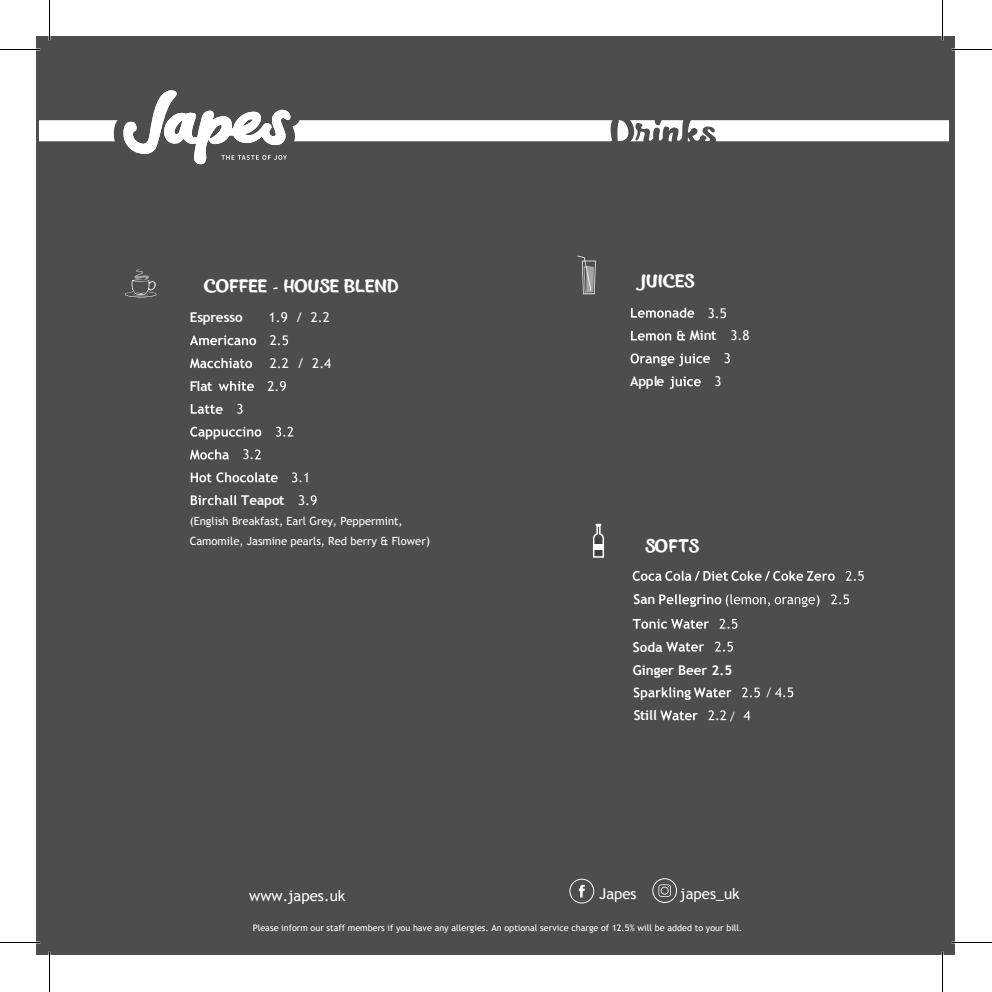
<style>
.page{position:relative;width:992px;height:992px;background:#fff}
.page>*{position:absolute;margin:0;border:0;box-sizing:border-box;transform-origin:0 0}
.t1{font:17.7px "Kitten Slant";color:#fff}
.t2{font:15px "Trebuchet MS";letter-spacing:-.005em;color:#fff}
.t3{font:700 13.5px/23.1px "Trebuchet MS";letter-spacing:-.005em;color:#fff}
.t4{font:13.5px/22.8px "Trebuchet MS";color:#fff}
.t5{font:13.5px "Myriad Pro";color:#fff}
.t6{font:11.25px/19.8px "Trebuchet MS";letter-spacing:-.005em;color:#fff}
.t7{font:9px "Trebuchet MS";color:#fff}
.s1{font-weight:400}
.s2{font-size:12px}
</style>
<div class="page">
<div style="left:37px;top:37px;width:918px;height:918px;background:#4c4d4e"></div>
<svg style="left:652px;top:878px;width:25px;height:25px"></svg>
<svg style="left:569px;top:879px;width:25px;height:24px"></svg>
<svg style="left:39px;top:90px;width:910px;height:75px"></svg>
<svg style="left:633px;top:571px;width:202px;height:10px"></svg>
<svg style="left:846px;top:571px;width:18px;height:10px"></svg>
<svg style="left:659px;top:594px;width:160px;height:13px"></svg>
<svg style="left:831px;top:594px;width:18px;height:10px"></svg>
<svg style="left:633px;top:619px;width:76px;height:10px"></svg>
<svg style="left:719px;top:619px;width:18px;height:10px"></svg>
<svg style="left:666px;top:642px;width:38px;height:10px"></svg>
<svg style="left:715px;top:642px;width:18px;height:10px"></svg>
<svg style="left:634px;top:687px;width:98px;height:13px"></svg>
<svg style="left:742px;top:687px;width:18px;height:10px"></svg>
<svg style="left:775px;top:687px;width:18px;height:10px"></svg>
<svg style="left:660px;top:710px;width:38px;height:10px"></svg>
<svg style="left:708px;top:710px;width:18px;height:10px"></svg>
<svg style="left:744px;top:710px;width:6px;height:10px"></svg>
<svg style="left:593px;top:524px;width:11px;height:34px"></svg>
<div style="left:594px;top:544px;width:9px;height:5px;background:#fff"></div>
<svg style="left:190px;top:335px;width:66px;height:10px"></svg>
<svg style="left:283px;top:335px;width:5px;height:10px"></svg>
<svg style="left:190px;top:358px;width:62px;height:10px"></svg>
<svg style="left:219px;top:381px;width:35px;height:10px"></svg>
<svg style="left:280px;top:381px;width:6px;height:10px"></svg>
<svg style="left:191px;top:404px;width:24px;height:10px"></svg>
<svg style="left:237px;top:404px;width:6px;height:10px"></svg>
<svg style="left:190px;top:427px;width:71px;height:12px"></svg>
<svg style="left:276px;top:427px;width:17px;height:10px"></svg>
<svg style="left:190px;top:449px;width:39px;height:10px"></svg>
<svg style="left:255px;top:450px;width:6px;height:9px"></svg>
<svg style="left:191px;top:472px;width:87px;height:10px"></svg>
<svg style="left:292px;top:472px;width:16px;height:10px"></svg>
<svg style="left:191px;top:495px;width:46px;height:10px"></svg>
<svg style="left:311px;top:495px;width:6px;height:10px"></svg>
<svg style="left:125px;top:269px;width:32px;height:28px"></svg>
<svg style="left:677px;top:331px;width:8px;height:10px"></svg>
<svg style="left:631px;top:308px;width:63px;height:10px"></svg>
<svg style="left:631px;top:331px;width:40px;height:10px"></svg>
<svg style="left:630px;top:353px;width:72px;height:13px"></svg>
<svg style="left:670px;top:376px;width:31px;height:13px"></svg>
<svg style="left:577px;top:256px;width:19px;height:38px"></svg>
<hr style="left:0;top:941px;width:40px;height:2px;background:#fff">
<hr style="left:951px;top:941px;width:41px;height:2px;background:#fff">
<hr style="left:941px;top:0;width:2px;height:40px;background:#fff">
<hr style="left:941px;top:951px;width:2px;height:41px;background:#fff">
<hr style="left:0;top:49px;width:40px;height:1px;background:#000">
<hr style="left:951px;top:49px;width:41px;height:1px;background:#000">
<hr style="left:0;top:942px;width:40px;height:1px;background:#000">
<hr style="left:951px;top:942px;width:41px;height:1px;background:#000">
<hr style="left:49px;top:0;width:1px;height:40px;background:#000">
<hr style="left:49px;top:951px;width:1px;height:41px;background:#000">
<hr style="left:942px;top:0;width:1px;height:40px;background:#000">
<hr style="left:942px;top:951px;width:1px;height:41px;background:#000">
<h1 class="t1" style="left:205px;top:275px;width:196px">COFFEE - HOUSE BLEND</h1>
<h3 class="t3" style="left:190px;top:306px;width:55px">Espresso</h3>
<h3 class="t4" style="left:269px;top:306px;width:64px">1.9 / 2.2<br>2.<br>2.2 / 2.4</h3>
<h3 class="t3" style="left:190px;top:374px;width:24px">Flat</h3>
<h3 class="t4" style="left:268px;top:375px;width:13px">2.</h3>
<h3 class="t3" style="left:215px;top:397px;width:9px">e</h3>
<h3 class="t4" style="left:243px;top:443px;width:13px">3.</h3>
<h3 class="t3" style="left:241px;top:489px;width:71px">Teapot <span class="s1">3.</span></h3>
<p class="t6" style="left:190px;top:512px;width:242px">(English Breakfast, Earl Grey, Peppermint,<br>Camomile, Jasmine pearls, Red berry &amp; Flower<span class="s2">)</span></p>
<h1 class="t1" style="left:642px;top:270px;width:55px">JUICES</h1>
<h3 class="t4" style="left:708px;top:302px;width:20px">3.5</h3>
<h3 class="t3" style="left:690px;top:324px;width:61px">Mint <span class="s1">3.8</span></h3>
<h3 class="t4" style="left:724px;top:347px;width:9px">3</h3>
<h3 class="t3" style="left:703px;top:347px;width:9px">e</h3>
<h3 class="t3" style="left:630px;top:370px;width:36px">Apple</h3>
<h3 class="t4" style="left:714px;top:370px;width:9px">3</h3>
<h1 class="t1" style="left:646px;top:535px;width:55px">SOFTS</h1>
<h3 class="t3" style="left:633px;top:588px;width:24px">San</h3>
<h3 class="t3" style="left:633px;top:635px;width:101px">Soda<br>Ginger Beer 2.5</h3>
<h3 class="t3" style="left:634px;top:704px;width:25px">Still</h3>
<h3 class="t5" style="left:730px;top:709px;width:6px">/</h3>
<h3 class="t5" style="left:766px;top:684px;width:6px">/</h3>
<h2 class="t2" style="left:249px;top:886px;width:97px">www.japes.uk</h2>
<h2 class="t2" style="left:599px;top:885px;width:39px">Japes</h2>
<h2 class="t2" style="left:680px;top:885px;width:61px">japes_uk</h2>
<p class="t7" style="left:253px;top:922px;width:491px">Please inform our staff members if you have any allergies. An optional service charge of 12.5% will be added to your bill.</p>
</div>
